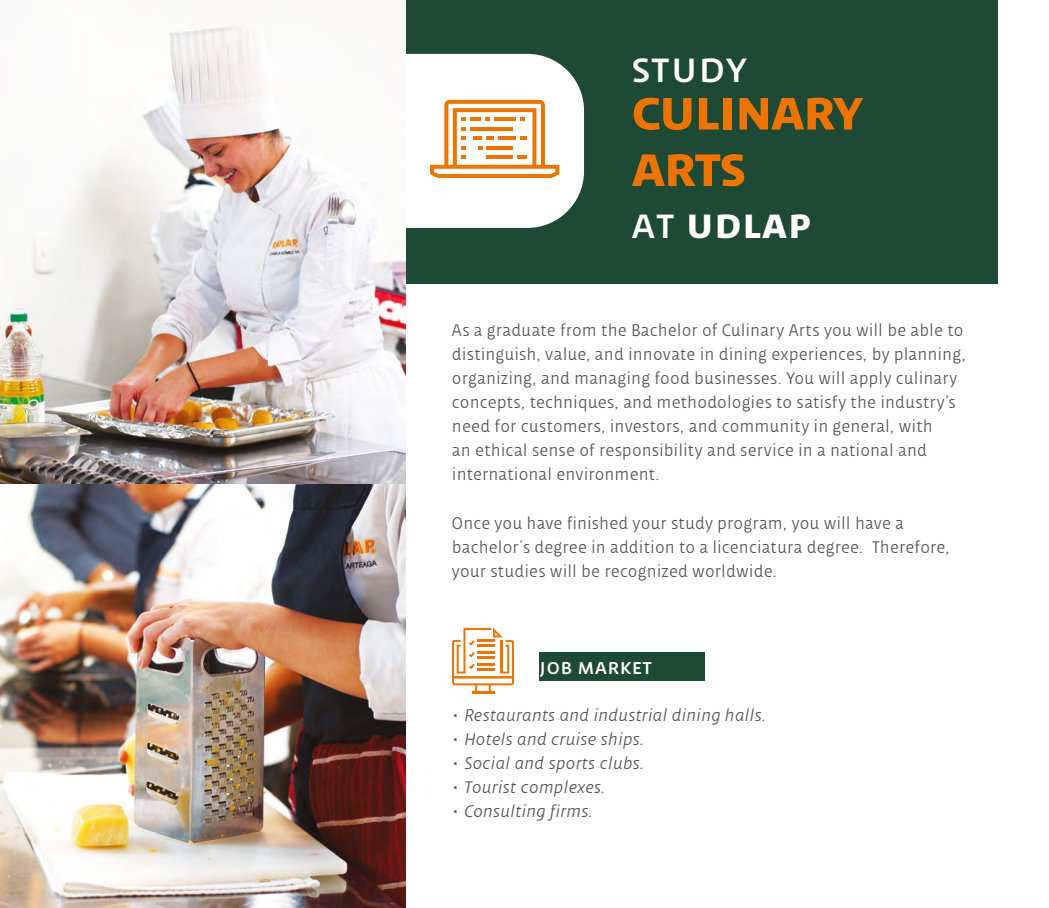
<style>
.page{position:relative;width:1049px;height:908px;background:#fff}
.page>*{position:absolute;margin:0;border:0;box-sizing:border-box;transform-origin:0 0}
.t1{font:700 58.4px/56.4px "Udlap Text Sc";letter-spacing:-.05em;color:#ee7402}
.t2{font:700 43.2px "Udlap Text Sc";color:#fff}
.t3{font:43.2px "Udlap Text Sc";color:#fff}
.t4{font:22px "Udlap Text Sc";color:#fff}
.t5{font:300 18px/24px "Udlap Text";letter-spacing:.01em;color:#575756}
.t6{font:italic 300 18px "Udlap Text";color:#575756}
.s1{font-weight:400}
</style>
<div class="page">
<div style="left:403px;top:0;width:595px;height:283px;background:#1e4934"></div>
<div style="left:539px;top:652px;width:165px;height:29px;background:#1e4934"></div>
<img style="left:0;top:0;width:405px;height:907px">
<svg style="left:405px;top:54px;width:179px;height:174px;background:#f3e6d8"></svg>
<svg style="left:452px;top:627px;width:62px;height:65px"></svg>
<h2 class="t3" style="left:631px;top:43px;width:117px">study</h2>
<h1 class="t1" style="left:631px;top:83px;width:233px">culinary arts</h1>
<h2 class="t2" style="left:631px;top:198px;width:181px"><span class="s1">at</span> udlap</h2>
<p class="t5" style="left:452px;top:318px;width:515px">As a graduate from the Bachelor of Culinary Arts you will be able to distinguish, value, and innovate in dining experiences, by planning, organizing, and managing food businesses. You will apply culinary concepts, techniques, and methodologies to satisfy the industry’s need for customers, investors, and community in general, with<br>an ethical sense of responsibility and service in a national and international environment.</p>
<p class="t5" style="left:452px;top:510px;width:499px">Once you have finished your study program, you will have a bachelor´s degree in addition to a licenciatura degree. Therefore, your studies will be recognized worldwide.</p>
<p class="t4" style="left:539px;top:653px;width:115px">job market</p>
<p class="t6" style="left:452px;top:704px;width:315px">• Restaurants and industrial dining halls.</p>
<p class="t6" style="left:452px;top:728px;width:193px">• Hotels and cruise ships.</p>
<p class="t6" style="left:452px;top:752px;width:193px">• Social and sports clubs.</p>
<p class="t6" style="left:452px;top:776px;width:154px">• Tourist complexes.</p>
<p class="t6" style="left:452px;top:800px;width:142px">• Consulting firms.</p>
</div>
